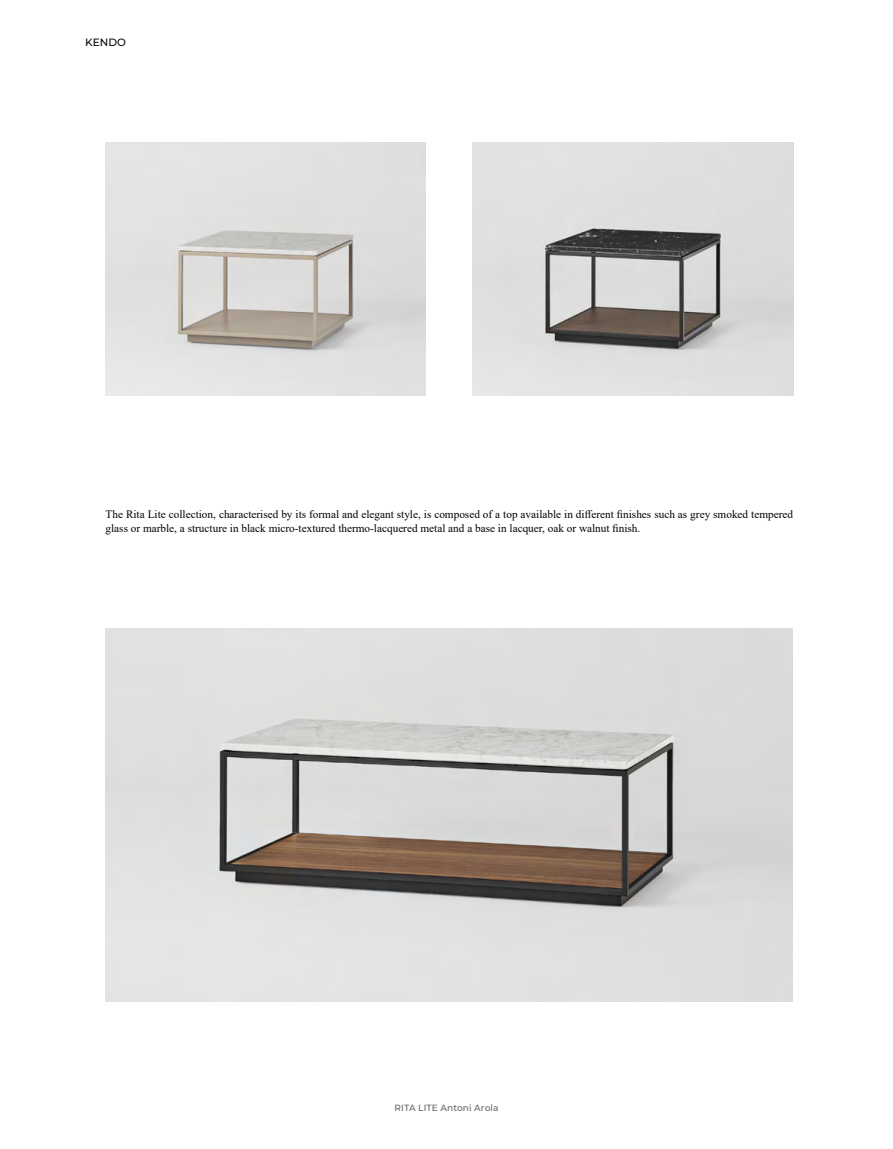
<style>
.page{position:relative;width:893px;height:1149px;background:#fff}
.page>*{position:absolute;margin:0;border:0;box-sizing:border-box;transform-origin:0 0}
.t1{font:11.25px/13.5px "Times New Roman";color:#000}
.t2{font:500 10.5px "Montserrat";letter-spacing:.01em;color:#010202}
.t3{font:500 9px "Montserrat";letter-spacing:.01em;color:#636166}
</style>
<div class="page">
<img style="left:106px;top:142px;width:320px;height:253px">
<img style="left:473px;top:142px;width:320px;height:253px">
<img style="left:105px;top:628px;width:688px;height:373px">
<p class="t2" style="left:85px;top:35px;width:43px">KENDO</p>
<p class="t1" style="left:106px;top:507px;width:689px">The Rita Lite collection, characterised by its formal and elegant style, is composed of a top available in different finishes such as grey smoked tempered glass or marble, a structure in black micro-textured thermo-lacquered metal and a base in lacquer, oak or walnut finish.</p>
<p class="t3" style="left:395px;top:1100px;width:105px">RITA LITE Antoni Arola</p>
</div>
